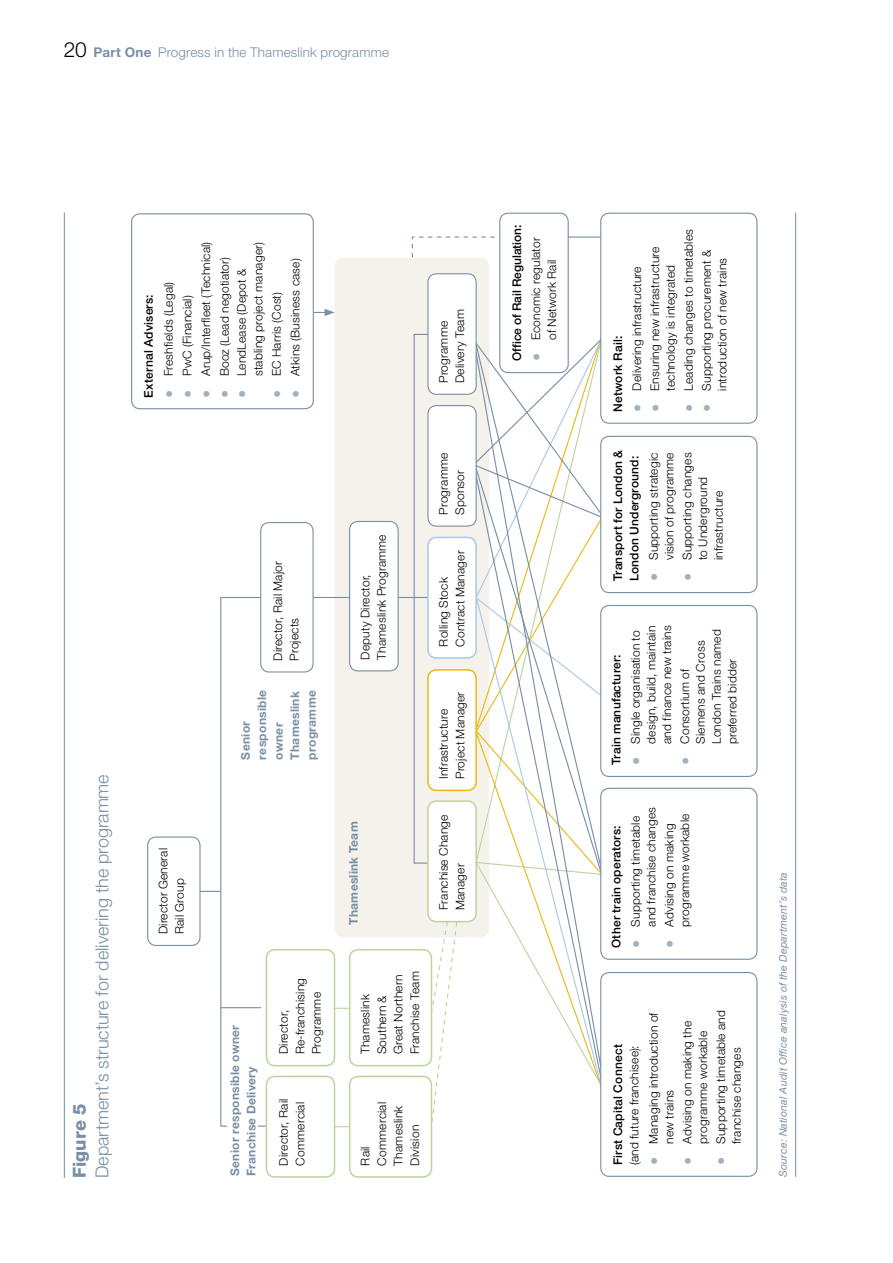
<style>
.page{position:relative;width:893px;height:1263px;background:#fff}
.page>*{position:absolute;margin:0;border:0;box-sizing:border-box;transform-origin:0 0}
.t1{font:300 18px "Helvetica Neue LT Std";color:#788fa5}
.t2{font:800 18px "Helvetica Neue LT Std";letter-spacing:.005em;color:#788fa5}
.t3{font:300 13.5px "Helvetica Neue LT Std";letter-spacing:.01em;color:#788fa5}
.t4{font:300 12px/16.5px "Helvetica Neue LT Std";letter-spacing:.015em;color:#000}
.t5{font:500 12px/16.5px "Helvetica Neue LT Std";letter-spacing:.015em;color:#000}
.t6{font:700 12px/16.5px "Helvetica Neue LT Std";letter-spacing:.025em;color:#788fa5}
.t7{font:italic 10.5px "Helvetica Neue LT Std";letter-spacing:.015em;color:#788fa5}
.s1{font-size:20.85px;color:#000}
.s2{font-weight:700}
.s3{font-size:16.5px;color:#a0b1c0}
</style>
<div class="page">
<svg style="left:411px;top:236px;width:84px;height:26px"></svg>
<hr style="left:561px;top:236px;width:66px;height:2px;background:#788fa5">
<div style="left:335px;top:258px;width:154px;height:679px;background:#f4f2eb;border-radius:9px"></div>
<hr style="left:64px;top:213px;width:1px;height:965px;background:#788fa5">
<hr style="left:795px;top:213px;width:1px;height:964px;background:#788fa5">
<svg style="left:220px;top:596px;width:230px;height:531px"></svg>
<svg style="left:413px;top:333px;width:26px;height:531px"></svg>
<div style="left:261px;top:523px;width:52px;height:149px;background:#fff;border-radius:9px"></div>
<div style="left:260px;top:522px;width:54px;height:150px;border:1px solid #788fa5;border-radius:9px"></div>
<div style="left:266px;top:1076px;width:68px;height:101px;background:#fff;border-radius:9px"></div>
<div style="left:266px;top:1076px;width:69px;height:102px;border:2px solid #bdd49e;border-radius:9px"></div>
<hr style="left:221px;top:1007px;width:40px;height:1px;background:#788fa5">
<svg style="left:201px;top:891px;width:19px;height:1px"></svg>
<svg style="left:314px;top:309px;width:21px;height:7px"></svg>
<div style="left:147px;top:836px;width:54px;height:110px;border:1px solid #788fa5;border-radius:9px"></div>
<div style="left:350px;top:521px;width:48px;height:150px;background:#fff;border-radius:9px"></div>
<div style="left:349px;top:521px;width:50px;height:150px;border:1px solid #788fa5;border-radius:9px"></div>
<div style="left:266px;top:950px;width:68px;height:116px;background:#fff;border-radius:9px"></div>
<div style="left:266px;top:949px;width:69px;height:117px;border:2px solid #bdd49e;border-radius:9px"></div>
<div style="left:131px;top:213px;width:183px;height:196px;border:1px solid #788fa5;border-radius:9px"></div>
<div style="left:428px;top:801px;width:48px;height:120px;background:#fff;border-radius:9px"></div>
<div style="left:427px;top:800px;width:50px;height:122px;border:2px solid #bdd49e;border-radius:9px"></div>
<div style="left:428px;top:670px;width:48px;height:120px;background:#fff;border-radius:9px"></div>
<div style="left:427px;top:669px;width:50px;height:122px;border:2px solid #eab814;border-radius:9px"></div>
<div style="left:428px;top:537px;width:48px;height:121px;background:#fff;border-radius:9px"></div>
<div style="left:427px;top:537px;width:50px;height:122px;border:2px solid #a8c9e9;border-radius:9px"></div>
<div style="left:600px;top:605px;width:157px;height:172px;border:1px solid #788fa5;border-radius:9px"></div>
<div style="left:228px;top:1102px;width:30px;height:42px;background:#fff"></div>
<div style="left:601px;top:213px;width:156px;height:210px;background:#fff;border-radius:9px"></div>
<div style="left:600px;top:213px;width:157px;height:211px;border:1px solid #788fa5;border-radius:9px"></div>
<svg style="left:429px;top:920px;width:29px;height:212px"></svg>
<div style="left:350px;top:950px;width:81px;height:116px;background:#fff;border-radius:9px"></div>
<div style="left:349px;top:949px;width:83px;height:117px;border:2px solid #bdd49e;border-radius:9px"></div>
<div style="left:350px;top:1076px;width:81px;height:101px;background:#fff;border-radius:9px"></div>
<div style="left:349px;top:1076px;width:83px;height:102px;border:2px solid #bdd49e;border-radius:9px"></div>
<div style="left:428px;top:406px;width:48px;height:120px;background:#fff;border-radius:9px"></div>
<div style="left:427px;top:405px;width:50px;height:122px;border:1px solid #788fa5;border-radius:9px"></div>
<div style="left:600px;top:972px;width:157px;height:205px;border:1px solid #788fa5;border-radius:9px"></div>
<svg style="left:473px;top:331px;width:133px;height:754px"></svg>
<div style="left:500px;top:213px;width:68px;height:160px;background:#fff;border-radius:9px"></div>
<div style="left:499px;top:213px;width:70px;height:160px;border:1px solid #788fa5;border-radius:9px"></div>
<div style="left:601px;top:788px;width:156px;height:171px;background:#fff;border-radius:9px"></div>
<div style="left:600px;top:788px;width:157px;height:172px;border:1px solid #788fa5;border-radius:9px"></div>
<div style="left:601px;top:436px;width:156px;height:157px;background:#fff;border-radius:9px"></div>
<div style="left:600px;top:436px;width:157px;height:157px;border:1px solid #788fa5;border-radius:9px"></div>
<div style="left:428px;top:274px;width:48px;height:120px;background:#fff;border-radius:9px"></div>
<div style="left:427px;top:273px;width:50px;height:122px;border:1px solid #788fa5;border-radius:9px"></div>
<p class="t3" style="left:64px;top:44px;width:327px"><span class="s1">20</span> <span class="s2">Part One</span> Progress in the Thameslink programme</p>
<h1 class="t1" style="left:91px;top:1178px;width:405px;rotate:-90deg">Department’s structure for delivering the programme</h1>
<h1 class="t2" style="left:69px;top:1178px;width:76px;rotate:-90deg">Figure 5</h1>
<p class="t5" style="left:140px;top:397px;width:105px;rotate:-90deg">External Advisers:</p>
<p class="t4" style="left:197px;top:397px;width:157px;rotate:-90deg"><span class="s3">•</span> Arup/Interfleet (Technical)</p>
<p class="t4" style="left:233px;top:376px;width:135px;text-indent:-21px;rotate:-90deg"><span class="s3">•</span> LendLease (Depot &amp; stabling project manager)</p>
<p class="t4" style="left:216px;top:397px;width:142px;rotate:-90deg"><span class="s3">•</span> Booz (Lead negotiator)</p>
<p class="t4" style="left:287px;top:397px;width:140px;rotate:-90deg"><span class="s3">•</span> Atkins (Business case)</p>
<p class="t4" style="left:160px;top:397px;width:117px;rotate:-90deg"><span class="s3">•</span> Freshfields (Legal)</p>
<p class="t4" style="left:268px;top:397px;width:107px;rotate:-90deg"><span class="s3">•</span> EC Harris (Cost)</p>
<p class="t4" style="left:179px;top:397px;width:104px;rotate:-90deg"><span class="s3">•</span> PwC (Financial)</p>
<p class="t4" style="left:269px;top:661px;width:101px;rotate:-90deg">Director, Rail Major<br>Projects</p>
<p class="t6" style="left:237px;top:759px;width:71px;rotate:-90deg">Senior responsible owner<br>Thameslink programme</p>
<p class="t4" style="left:155px;top:934px;width:88px;rotate:-90deg">Director General<br>Rail Group</p>
<p class="t6" style="left:226px;top:1176px;width:152px;rotate:-90deg">Senior responsible owner<br>Franchise Delivery</p>
<p class="t4" style="left:275px;top:1054px;width:78px;rotate:-90deg">Director,<br>Re-franchising<br>Programme</p>
<p class="t4" style="left:275px;top:1165px;width:68px;rotate:-90deg">Director, Rail<br>Commercial</p>
<p class="t4" style="left:435px;top:383px;width:75px;rotate:-90deg">Programme<br>Delivery Team</p>
<p class="t4" style="left:357px;top:660px;width:127px;rotate:-90deg">Deputy Director,<br>Thameslink Programme</p>
<p class="t6" style="left:345px;top:925px;width:105px;rotate:-90deg">Thameslink Team</p>
<p class="t4" style="left:357px;top:1054px;width:84px;rotate:-90deg">Thameslink<br>Southern &amp;<br>Great Northern<br>Franchise Team</p>
<p class="t4" style="left:357px;top:1165px;width:65px;rotate:-90deg">Rail<br>Commercial<br>Thameslink<br>Division</p>
<p class="t4" style="left:435px;top:515px;width:64px;rotate:-90deg">Programme<br>Sponsor</p>
<p class="t4" style="left:435px;top:646px;width:97px;rotate:-90deg">Rolling Stock<br>Contract Manager</p>
<p class="t4" style="left:435px;top:779px;width:89px;rotate:-90deg">Infrastructure<br>Project Manager</p>
<p class="t4" style="left:435px;top:910px;width:97px;rotate:-90deg">Franchise Change<br>Manager</p>
<p class="t5" style="left:508px;top:361px;width:138px;rotate:-90deg">Office of Rail Regulation:</p>
<p class="t4" style="left:528px;top:361px;width:125px;line-height:15.8px;text-align:center;rotate:-90deg"><span class="s3">•</span> Economic regulator of Network Rail</p>
<p class="t5" style="left:609px;top:412px;width:77px;rotate:-90deg">Network Rail:</p>
<p class="t4" style="left:680px;top:412px;width:184px;rotate:-90deg"><span class="s3">•</span> Leading changes to timetables</p>
<p class="t4" style="left:647px;top:412px;width:167px;line-height:15.8px;text-align:center;rotate:-90deg"><span class="s3">•</span> Ensuring new infrastructure technology is integrated</p>
<p class="t4" style="left:698px;top:391px;width:142px;line-height:15.8px;text-indent:-21px;rotate:-90deg"><span class="s3">•</span> Supporting procurement &amp; introduction of new trains</p>
<p class="t4" style="left:628px;top:412px;width:147px;rotate:-90deg"><span class="s3">•</span> Delivering infrastructure</p>
<p class="t5" style="left:609px;top:581px;width:133px;rotate:-90deg">Transport for London &amp;<br>London Underground:</p>
<p class="t4" style="left:645px;top:581px;width:131px;line-height:15.8px;text-align:right;rotate:-90deg"><span class="s3">•</span> Supporting strategic vision of programme</p>
<p class="t4" style="left:679px;top:560px;width:109px;line-height:15.8px;text-indent:-21px;rotate:-90deg"><span class="s3">•</span> Supporting changes to Underground infrastructure</p>
<p class="t5" style="left:608px;top:765px;width:113px;rotate:-90deg">Train manufacturer:</p>
<p class="t4" style="left:627px;top:744px;width:120px;line-height:15.8px;text-indent:-21px;rotate:-90deg"><span class="s3">•</span> Single organisation to design, build, maintain and finance new trains</p>
<p class="t4" style="left:677px;top:744px;width:116px;line-height:15.8px;text-indent:-21px;rotate:-90deg"><span class="s3">•</span> Consortium of<br>Siemens and Cross<br>London Trains named preferred bidder</p>
<p class="t5" style="left:608px;top:948px;width:124px;rotate:-90deg">Other train operators:</p>
<p class="t4" style="left:627px;top:927px;width:121px;line-height:15.8px;text-indent:-21px;rotate:-90deg"><span class="s3">•</span> Supporting timetable and franchise changes</p>
<p class="t4" style="left:661px;top:927px;width:114px;line-height:15.8px;text-indent:-21px;rotate:-90deg"><span class="s3">•</span> Advising on making programme workable</p>
<p class="t5" style="left:609px;top:1165px;width:122px;rotate:-90deg">First Capital Connect</p>
<p class="t4" style="left:626px;top:1165px;width:121px;rotate:-90deg">(and future franchisee):</p>
<p class="t4" style="left:645px;top:1144px;width:133px;line-height:15.8px;text-indent:-21px;rotate:-90deg"><span class="s3">•</span> Managing introduction of new trains</p>
<p class="t4" style="left:679px;top:1144px;width:124px;line-height:15.8px;text-indent:-21px;rotate:-90deg"><span class="s3">•</span> Advising on making the programme workable</p>
<p class="t4" style="left:713px;top:1144px;width:135px;line-height:15.8px;text-indent:-21px;rotate:-90deg"><span class="s3">•</span> Supporting timetable and franchise changes</p>
<p class="t7" style="left:777px;top:1177px;width:306px;rotate:-90deg">Source: National Audit Office analysis of the Department’s data</p>
</div>
